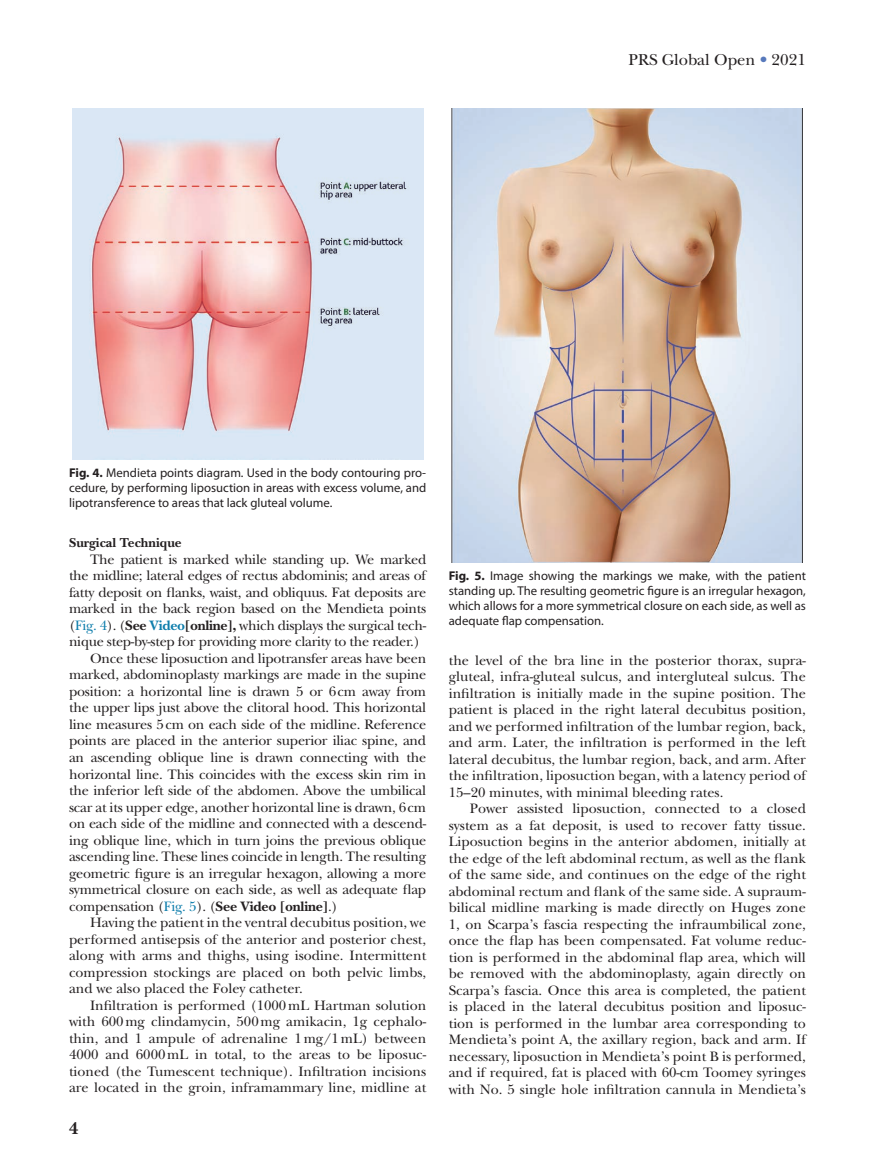
<style>
.page{position:relative;width:878px;height:1175px;background:#fff}
.page>*{position:absolute;margin:0;border:0;box-sizing:border-box;transform-origin:0 0}
.t1{font:700 18px "New Baskerville Std";color:#231f20}
.t2{font:16.5px "New Baskerville Std";color:#231f20}
.t3{font:14.25px/16.5px "New Baskerville Std";letter-spacing:-.015em;color:#231f20;text-align:justify}
.t4{font:700 13.5px "New Baskerville Std";color:#231f20}
.t5{font:12.75px/15px "Myriad Pro";color:#231f20;text-align:justify}
.s1{color:#5779bc}
.s2{font-weight:700}
.s3{color:#0f7eac}
.s4{font-weight:700;color:#0f7eac}
</style>
<div class="page">
<img style="left:72px;top:108px;width:351px;height:351px">
<img style="left:451px;top:108px;width:352px;height:454px">
<p class="t2" style="left:628px;top:50px;width:179px">PRS Global Open <span class="s1">•</span> 2021</p>
<p class="t5" style="left:69px;top:464px;width:359px"><span class="s2">Fig. 4.</span> Mendieta points diagram. Used in the body contouring pro&shy;cedure, by performing liposuction in areas with excess volume, and lipotransference to areas that lack gluteal volume.</p>
<p class="t4" style="left:69px;top:535px;width:114px">Surgical Technique</p>
<p class="t3" style="left:90px;top:551px;width:338px">The patient is marked while standing up. We marked</p>
<p class="t3" style="left:69px;top:567px;width:358px">the midline; lateral edges of rectus abdominis; and areas of</p>
<p class="t3" style="left:69px;top:584px;width:359px">fatty deposit on flanks, waist, and obliquus. Fat deposits are</p>
<p class="t3" style="left:69px;top:600px;width:358px">marked in the back region based on the Mendieta points</p>
<p class="t3" style="left:69px;top:617px;width:358px">(<span class="s3">Fig. 4</span>). (<span class="s2">See</span> <span class="s4">Video</span><span class="s2">[online],</span> which displays the surgical tech-</p>
<p class="t3" style="left:69px;top:633px;width:352px">nique step-by-step for providing more clarity to the reader.)</p>
<p class="t3" style="left:90px;top:650px;width:338px">Once these liposuction and lipotransfer areas have been</p>
<p class="t3" style="left:69px;top:666px;width:359px">marked, abdominoplasty markings are made in the supine</p>
<p class="t3" style="left:69px;top:683px;width:358px">position: a horizontal line is drawn 5 or 6cm away from</p>
<p class="t3" style="left:69px;top:699px;width:359px">the upper lips just above the clitoral hood. This horizontal</p>
<p class="t3" style="left:69px;top:716px;width:358px">line measures 5cm on each side of the midline. Reference</p>
<p class="t3" style="left:69px;top:732px;width:359px">points are placed in the anterior superior iliac spine, and</p>
<p class="t3" style="left:69px;top:749px;width:359px">an ascending oblique line is drawn connecting with the</p>
<p class="t3" style="left:69px;top:765px;width:359px">horizontal line. This coincides with the excess skin rim in</p>
<p class="t3" style="left:69px;top:782px;width:359px">the inferior left side of the abdomen. Above the umbilical</p>
<p class="t3" style="left:69px;top:798px;width:359px">scar at its upper edge, another horizontal line is drawn, 6cm</p>
<p class="t3" style="left:69px;top:815px;width:358px">on each side of the midline and connected with a descend-</p>
<p class="t3" style="left:69px;top:831px;width:359px">ing oblique line, which in turn joins the previous oblique</p>
<p class="t3" style="left:69px;top:848px;width:359px">ascending line. These lines coincide in length. The resulting</p>
<p class="t3" style="left:69px;top:864px;width:359px">geometric figure is an irregular hexagon, allowing a more</p>
<p class="t3" style="left:69px;top:881px;width:359px">symmetrical closure on each side, as well as adequate flap</p>
<p class="t3" style="left:69px;top:897px;width:270px">compensation (<span class="s3">Fig. 5</span>). (<span class="s2">See Video [online]</span>.)</p>
<p class="t3" style="left:90px;top:914px;width:337px">Having the patient in the ventral decubitus position, we</p>
<p class="t3" style="left:69px;top:930px;width:359px">performed antisepsis of the anterior and posterior chest,</p>
<p class="t3" style="left:69px;top:947px;width:359px">along with arms and thighs, using isodine. Intermittent</p>
<p class="t3" style="left:69px;top:963px;width:359px">compression stockings are placed on both pelvic limbs,</p>
<p class="t3" style="left:69px;top:980px;width:235px">and we also placed the Foley catheter.</p>
<p class="t3" style="left:90px;top:996px;width:338px">Infiltration is performed (1000mL Hartman solution</p>
<p class="t3" style="left:69px;top:1013px;width:359px">with 600mg clindamycin, 500mg amikacin, 1g cephalo-</p>
<p class="t3" style="left:69px;top:1029px;width:359px">thin, and 1 ampule of adrenaline 1mg/1mL) between</p>
<p class="t3" style="left:69px;top:1046px;width:359px">4000 and 6000mL in total, to the areas to be liposuc-</p>
<p class="t3" style="left:69px;top:1062px;width:359px">tioned (the Tumescent technique). Infiltration incisions</p>
<p class="t3" style="left:69px;top:1079px;width:359px">are located in the groin, inframammary line, midline at</p>
<p class="t1" style="left:69px;top:1118px;width:11px">4</p>
<p class="t5" style="left:448px;top:568px;width:359px"><span class="s2">Fig. 5.</span> I mage showing the markings we make, with the patient standing up. The resulting geometric figure is an irregular hexagon, which allows for a more symmetrical closure on each side, as well as adequate flap compensation.</p>
<p class="t3" style="left:449px;top:652px;width:359px">the level of the bra line in the posterior thorax, supra&shy;gluteal, infra-gluteal sulcus, and intergluteal sulcus. The infiltration is initially made in the supine position. The patient is placed in the right lateral decubitus position, and we performed infiltration of the lumbar region, back, and arm. Later, the infiltration is performed in the left lateral decubitus, the lumbar region, back, and arm. After the infiltration, liposuction began, with a latency period of 15–20 minutes, with minimal bleeding rates.</p>
<p class="t3" style="left:449px;top:800px;width:359px;text-indent:21px">Power assisted liposuction, connected to a closed system as a fat deposit, is used to recover fatty tissue.<br>Liposuction begins in the anterior abdomen, initially at the edge of the left abdominal rectum, as well as the flank of the same side, and continues on the edge of the right abdominal rectum and flank of the same side. A supraum&shy;bilical midline marking is made directly on Huges zone 1, on Scarpa’s fascia respecting the infraumbilical zone, once the flap has been compensated. Fat volume reduc&shy;tion is performed in the abdominal flap area, which will be removed with the abdominoplasty, again directly on Scarpa’s fascia. Once this area is completed, the patient is placed in the lateral decubitus position and liposuc&shy;tion is performed in the lumbar area corresponding to Mendieta’s point A, the axillary region, back and arm. If necessary, liposuction in Mendieta’s point B is performed, and if required, fat is placed with 60-cm Toomey syringes with No. 5 single hole infiltration cannula in Mendieta’s</p>
</div>
